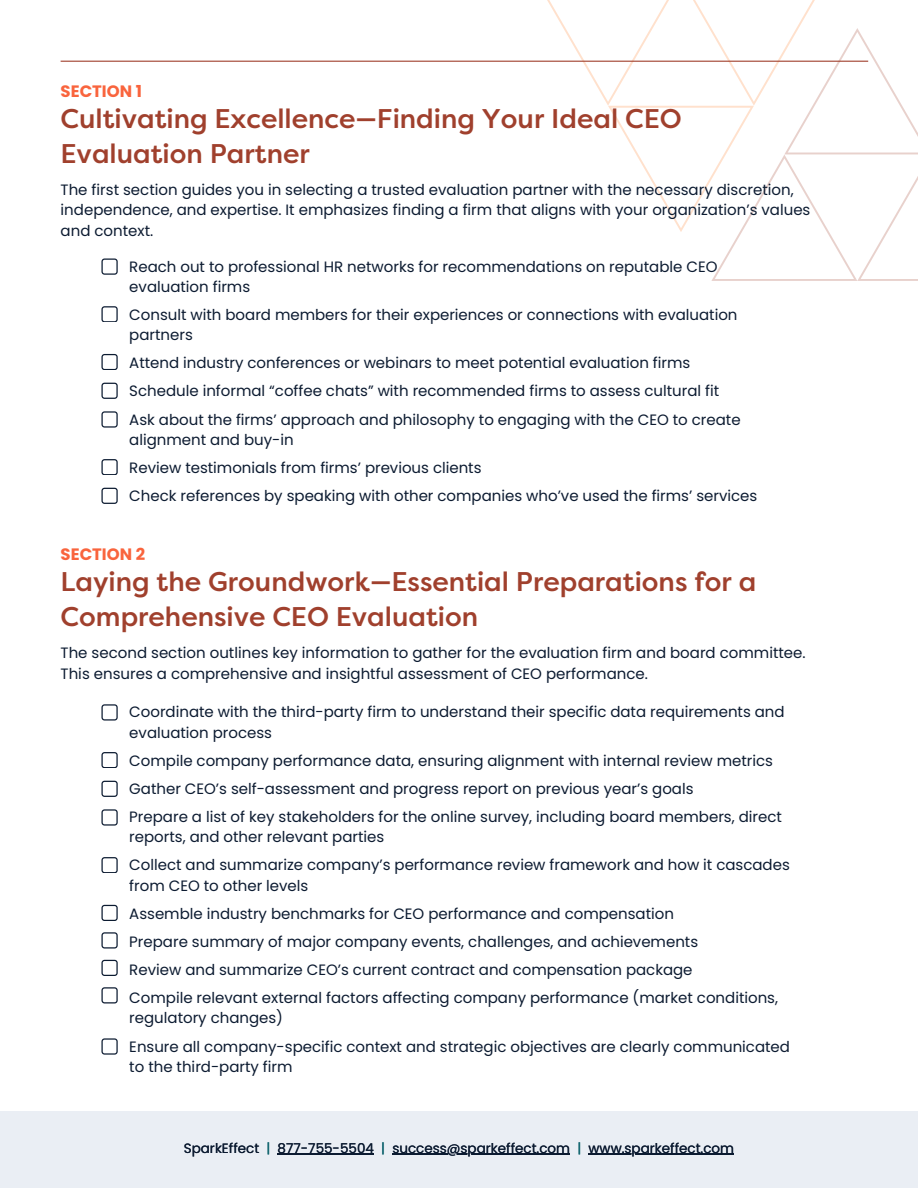
<style>
.page{position:relative;width:918px;height:1188px;background:#fff}
.page>*{position:absolute;margin:0;border:0;box-sizing:border-box;transform-origin:0 0}
.t1{font:500 27px/34.8px "Filson Pro";color:#a0402d}
.t2{font:700 16.5px "Poppins";color:#f9643d}
.t3{font:15px/20.2px "Poppins";color:#0c1b31}
.t4{font:13.5px "Poppins";color:#0c1b31}
.s1{color:#136670}
</style>
<div class="page">
<svg style="left:535px;top:0;width:383px;height:281px"></svg>
<svg style="left:101px;top:258px;width:16px;height:16px"></svg>
<svg style="left:101px;top:306px;width:16px;height:16px"></svg>
<svg style="left:101px;top:354px;width:16px;height:16px"></svg>
<svg style="left:101px;top:383px;width:16px;height:15px"></svg>
<svg style="left:101px;top:411px;width:16px;height:16px"></svg>
<svg style="left:101px;top:459px;width:16px;height:16px"></svg>
<svg style="left:101px;top:488px;width:16px;height:15px"></svg>
<svg style="left:101px;top:704px;width:16px;height:16px"></svg>
<svg style="left:101px;top:752px;width:16px;height:16px"></svg>
<svg style="left:101px;top:781px;width:16px;height:15px"></svg>
<svg style="left:101px;top:809px;width:16px;height:16px"></svg>
<svg style="left:101px;top:857px;width:16px;height:16px"></svg>
<svg style="left:101px;top:905px;width:16px;height:16px"></svg>
<svg style="left:101px;top:932px;width:16px;height:16px"></svg>
<svg style="left:101px;top:960px;width:16px;height:16px"></svg>
<svg style="left:101px;top:987px;width:16px;height:16px"></svg>
<svg style="left:101px;top:1038px;width:16px;height:16px"></svg>
<hr style="left:61px;top:61px;width:807px;height:1px;background:#a0402d">
<div style="left:0;top:1111px;width:918px;height:77px;background:#eaeef4"></div>
<hr style="left:278px;top:1154px;width:96px;height:1px;background:#0c1b31">
<hr style="left:392px;top:1154px;width:178px;height:1px;background:#0c1b31">
<hr style="left:589px;top:1154px;width:145px;height:1px;background:#0c1b31">
<p class="t2" style="left:61px;top:79px;width:83px">SECTION 1</p>
<p class="t1" style="left:61px;top:101px;width:623px">Cultivating Excellence—Finding Your Ideal CEO<br>Evaluation Partner</p>
<p class="t3" style="left:61px;top:180px;width:751px">The first section guides you in selecting a trusted evaluation partner with the necessary discretion, independence, and expertise. It emphasizes finding a firm that aligns with your organization’s values and context.</p>
<p class="t3" style="left:129px;top:256px;width:590px">Reach out to professional HR networks for recommendations on reputable CEO evaluation firms</p>
<p class="t3" style="left:129px;top:305px;width:610px">Consult with board members for their experiences or connections with evaluation partners</p>
<h2 class="t3" style="left:129px;top:353px;width:563px">Attend industry conferences or webinars to meet potential evaluation firms</h2>
<h1 class="t3" style="left:129px;top:381px;width:591px">Schedule informal “coffee chats” with recommended firms to assess cultural fit</h1>
<p class="t3" style="left:129px;top:409px;width:613px">Ask about the firms’ approach and philosophy to engaging with the CEO to create alignment and buy-in</p>
<p class="t3" style="left:129px;top:458px;width:354px">Review testimonials from firms’ previous clients</p>
<p class="t3" style="left:129px;top:486px;width:629px">Check references by speaking with other companies who’ve used the firms’ services</p>
<p class="t2" style="left:61px;top:543px;width:86px">SECTION 2</p>
<p class="t1" style="left:61px;top:564px;width:697px">Laying the Groundwork—Essential Preparations for a<br>Comprehensive CEO Evaluation</p>
<p class="t3" style="left:61px;top:643px;width:747px">The second section outlines key information to gather for the evaluation firm and board committee.<br>This ensures a comprehensive and insightful assessment of CEO performance.</p>
<p class="t3" style="left:129px;top:702px;width:657px">Coordinate with the third-party firm to understand their specific data requirements and evaluation process</p>
<p class="t3" style="left:129px;top:750px;width:645px">Compile company performance data, ensuring alignment with internal review metrics</p>
<p class="t3" style="left:129px;top:779px;width:566px">Gather CEO’s self-assessment and progress report on previous year’s goals</p>
<h3 class="t3" style="left:129px;top:807px;width:654px">Prepare a list of key stakeholders for the online survey, including board members, direct reports, and other relevant parties</h3>
<h3 class="t3" style="left:129px;top:855px;width:662px">Collect and summarize company’s performance review framework and how it cascades from CEO to other levels</h3>
<h3 class="t3" style="left:129px;top:903px;width:546px">Assemble industry benchmarks for CEO performance and compensation</h3>
<h3 class="t3" style="left:129px;top:932px;width:570px">Prepare summary of major company events, challenges, and achievements</h3>
<h3 class="t3" style="left:129px;top:960px;width:565px">Review and summarize CEO’s current contract and compensation package</h3>
<h3 class="t3" style="left:129px;top:988px;width:650px">Compile relevant external factors affecting company performance (market conditions, regulatory changes)</h3>
<h3 class="t3" style="left:129px;top:1036px;width:662px">Ensure all company-specific context and strategic objectives are clearly communicated to the third-party firm</h3>
<p class="t4" style="left:184px;top:1139px;width:552px">SparkEffect <span class="s1">|</span> 877-755-5504 <span class="s1">|</span> success@sparkeffect.com <span class="s1">|</span> www.sparkeffect.com</p>
</div>
